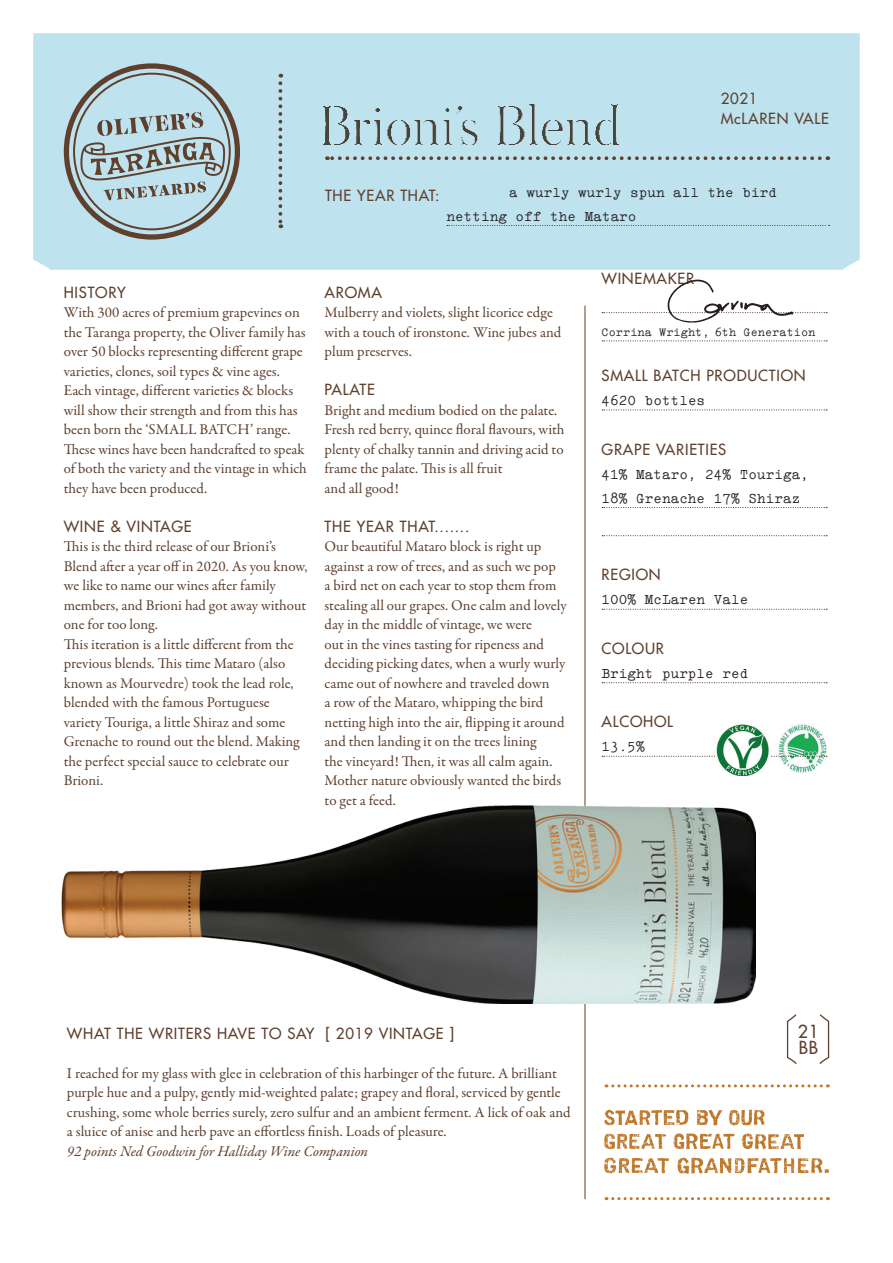
<style>
.page{position:relative;width:893px;height:1263px;background:#fff}
.page>*{position:absolute;margin:0;border:0;box-sizing:border-box;transform-origin:0 0}
.t1{font:18px/24px "Italian Typewriter";color:#231f20}
.t2{font:500 17.55px/16.5px "Futura Std";color:#5e402d}
.t3{font:15px/19.5px "Garamond Premr Pro";color:#5e402d}
.t4{font:500 15px/19.5px "Futura Std";letter-spacing:.05em;color:#5e402d}
.t5{font:italic 15px "Garamond Premr Pro";letter-spacing:-.005em;color:#5e402d}
.t6{font:15px "Italian Typewriter";color:#231f20}
</style>
<div class="page">
<div style="left:33px;top:33px;width:827px;height:237px;background:#bfe2ef;border:2px solid #bfe2ef"></div>
<svg style="left:33px;top:258px;width:17px;height:12px"></svg>
<svg style="left:843px;top:258px;width:17px;height:12px"></svg>
<hr style="left:585px;top:306px;width:1px;height:893px;background:#5e402d">
<svg style="left:606px;top:1084px;width:215px;height:3px"></svg>
<svg style="left:606px;top:1197px;width:215px;height:3px"></svg>
<svg style="left:604px;top:1157px;width:65px;height:17px"></svg>
<svg style="left:677px;top:1157px;width:152px;height:17px"></svg>
<svg style="left:604px;top:1110px;width:85px;height:15px"></svg>
<svg style="left:729px;top:1109px;width:36px;height:16px"></svg>
<svg style="left:697px;top:1109px;width:26px;height:16px"></svg>
<svg style="left:741px;top:1133px;width:63px;height:17px"></svg>
<svg style="left:673px;top:1133px;width:61px;height:16px"></svg>
<svg style="left:604px;top:1133px;width:62px;height:17px"></svg>
<svg style="left:787px;top:1014px;width:10px;height:50px"></svg>
<svg style="left:819px;top:1014px;width:10px;height:50px"></svg>
<svg style="left:279px;top:74px;width:3px;height:154px"></svg>
<svg style="left:327px;top:156px;width:493px;height:4px"></svg>
<svg style="left:64px;top:63px;width:176px;height:177px"></svg>
<img style="left:323px;top:104px;width:296px;height:42px">
<svg style="left:602px;top:340px;width:225px;height:1px"></svg>
<svg style="left:602px;top:409px;width:225px;height:1px"></svg>
<svg style="left:602px;top:507px;width:225px;height:1px"></svg>
<svg style="left:602px;top:535px;width:225px;height:1px"></svg>
<svg style="left:602px;top:609px;width:225px;height:1px"></svg>
<svg style="left:602px;top:682px;width:225px;height:1px"></svg>
<svg style="left:602px;top:756px;width:113px;height:1px"></svg>
<svg style="left:602px;top:280px;width:225px;height:43px"></svg>
<svg style="left:447px;top:225px;width:383px;height:1px"></svg>
<img style="left:716px;top:724px;width:111px;height:52px">
<img style="left:61px;top:806px;width:695px;height:198px">
<p class="t4" style="left:721px;top:89px;width:110px">2021<br>MCLAREN VALE</p>
<p class="t4" style="left:325px;top:186px;width:116px">THE YEAR THAT:</p>
<p class="t1" style="left:446px;top:180px;width:332px;text-indent:63px">a wurly wurly spun all the bird netting off the Mataro</p>
<p class="t4" style="left:64px;top:283px;width:63px">HISTORY</p>
<p class="t3" style="left:64px;top:303px;width:245px">With 300 acres of premium grapevines on the Taranga property, the Oliver family has over 50 blocks representing different grape varieties, clones, soil types &amp; vine ages.<br>Each vintage, different varieties &amp; blocks will show their strength and from this has been born the ‘SMALL BATCH’ range.<br>These wines have been handcrafted to speak of both the variety and the vintage in which they have been produced.</p>
<p class="t4" style="left:64px;top:517px;width:129px">WINE &amp; VINTAGE</p>
<p class="t3" style="left:64px;top:537px;width:245px">This is the third release of our Brioni’s Blend after a year off in 2020. As you know, we like to name our wines after family members, and Brioni had got away without one for too long.<br>This iteration is a little different from the previous blends. This time Mataro (also known as Mourvedre) took the lead role, blended with the famous Portuguese variety Touriga, a little Shiraz and some Grenache to round out the blend. Making the perfect special sauce to celebrate our Brioni.</p>
<p class="t4" style="left:325px;top:283px;width:59px">AROMA</p>
<p class="t3" style="left:325px;top:303px;width:238px">Mulberry and violets, slight licorice edge with a touch of ironstone. Wine jubes and plum preserves.</p>
<p class="t4" style="left:325px;top:380px;width:52px">PALATE</p>
<p class="t3" style="left:325px;top:401px;width:241px">Bright and medium bodied on the palate.<br>Fresh red berry, quince floral flavours, with plenty of chalky tannin and driving acid to frame the palate. This is all fruit<br>and all good!</p>
<p class="t4" style="left:325px;top:517px;width:52px">THE YEAR</p>
<p class="t4" style="left:400px;top:517px;width:10px">THAT</p>
<p class="t4" style="left:435px;top:517px;width:36px">.......</p>
<p class="t3" style="left:325px;top:537px;width:244px">Our beautiful Mataro block is right up against a row of trees, and as such we pop<br>a bird net on each year to stop them from stealing all our grapes. One calm and lovely day in the middle of vintage, we were<br>out in the vines tasting for ripeness and deciding picking dates, when a wurly wurly came out of nowhere and traveled down<br>a row of the Mataro, whipping the bird netting high into the air, flipping it around and then landing it on the trees lining<br>the vineyard! Then, it was all calm again.<br>Mother nature obviously wanted the birds to get a feed.</p>
<p class="t4" style="left:602px;top:269px;width:94px">WINEMAKER</p>
<p class="t6" style="left:602px;top:325px;width:215px">Corrina Wright, 6th Generation</p>
<p class="t4" style="left:602px;top:366px;width:178px">SMALL BATCH PRODUCTION</p>
<p class="t1" style="left:602px;top:388px;width:105px">4620 bottles</p>
<p class="t4" style="left:602px;top:439px;width:112px">GRAPE VARIETIES</p>
<p class="t1" style="left:602px;top:462px;width:209px">41% Mataro, 24% Touriga,<br>18% Grenache 17% Shiraz</p>
<p class="t4" style="left:602px;top:565px;width:61px">REGION</p>
<p class="t1" style="left:602px;top:588px;width:148px">100% McLaren Vale</p>
<p class="t4" style="left:602px;top:639px;width:64px">COLOUR</p>
<p class="t1" style="left:602px;top:661px;width:148px">Bright purple red</p>
<p class="t4" style="left:602px;top:712px;width:72px">ALCOHOL</p>
<p class="t1" style="left:602px;top:735px;width:45px">13.5%</p>
<p class="t4" style="left:67px;top:1024px;width:332px">WHAT THE WRITERS HAVE TO SAY [ 2019 VINTAGE</p>
<p class="t4" style="left:450px;top:1024px;width:6px">]</p>
<p class="t3" style="left:67px;top:1064px;width:505px">I reached for my glass with glee in celebration of this harbinger of the future. A brilliant purple hue and a pulpy, gently mid-weighted palate; grapey and floral, serviced by gentle crushing, some whole berries surely, zero sulfur and an ambient ferment. A lick of oak and a sluice of anise and herb pave an effortless finish. Loads of pleasure.</p>
<p class="t5" style="left:67px;top:1142px;width:303px">92 points Ned Goodwin for Halliday Wine Companion</p>
<p class="t2" style="left:798px;top:1023px;width:23px">21<br>BB</p>
</div>
